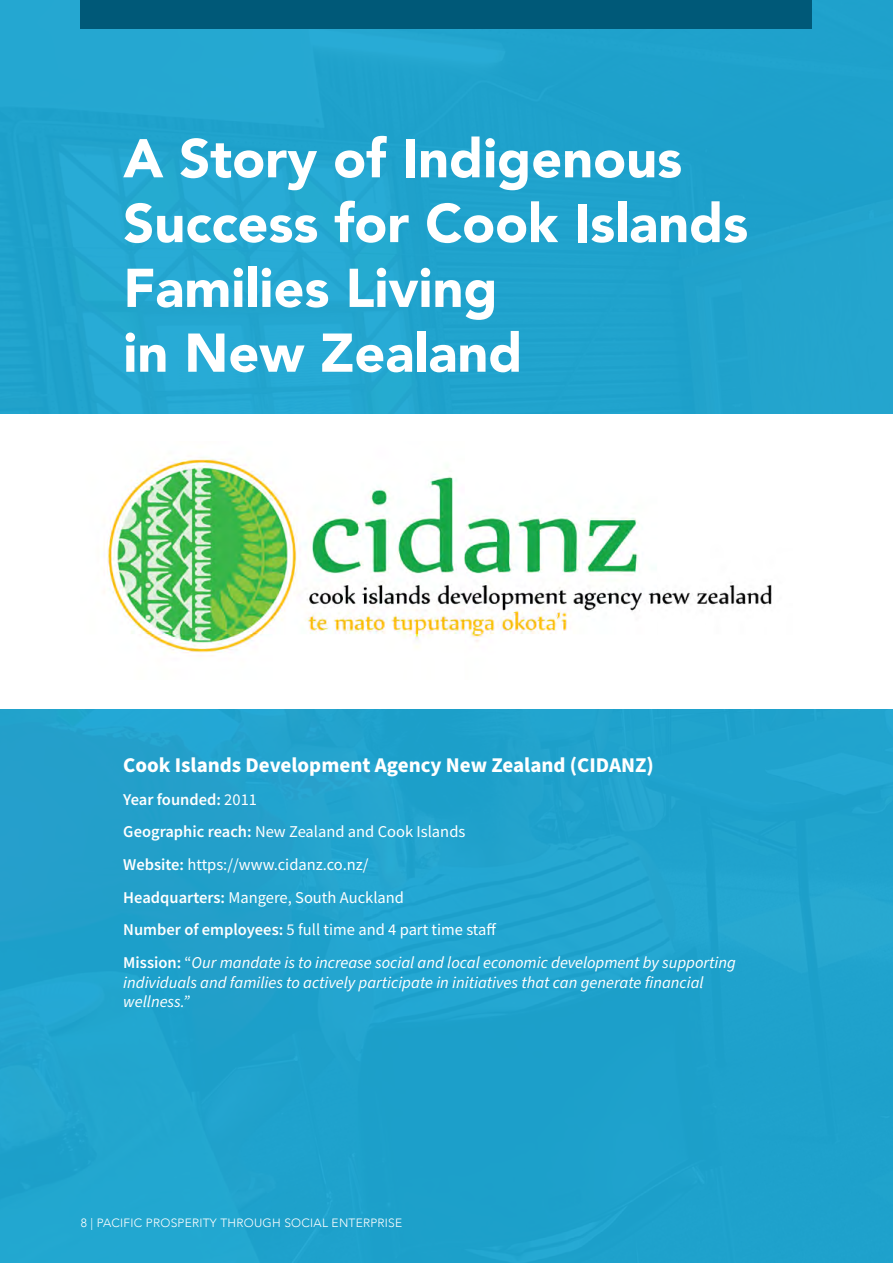
<style>
.page{position:relative;width:893px;height:1263px;background:#20a2cc}
.page>*{position:absolute;margin:0;border:0;box-sizing:border-box;transform-origin:0 0}
.Main_Heading_-_White{font:900 54px/64.8px "Avenir";color:#fff}
.Body_Text_-_White{font:700 21px "Source Sans Pro";color:#fff}
.Body_Text_-_White-2{font:italic 16.5px/19.8px "Source Sans Pro";color:#fff}
.Body_Text_-_White-3{font:16.5px "Source Sans Pro";color:#fff}
.Body_Text_-_White-4{font:600 16.5px "Source Sans Pro";color:#fff}
.t1{font:300 12px "Avenir";letter-spacing:.02em;color:#fff}
.s1{font-weight:400}
.s2{font-weight:600}
.s3{font-weight:600;font-style:normal}
.s4{font-style:normal}
</style>
<div class="page">
<div style="left:81px;top:0;width:731px;height:28px;background:#005978"></div>
<div style="left:0;top:414px;width:893px;height:294px;background:#fff"></div>
<img style="left:107px;top:457px;width:665px;height:196px">
<p class="Main_Heading_-_White" style="left:123px;top:125px;width:626px">A Story of Indigenous<br>Success for Cook Islands<br>Families Living<br>in New Zealand</p>
<p class="Body_Text_-_White" style="left:123px;top:751px;width:532px">Cook Islands Development Agency New Zealand (CIDANZ)</p>
<p class="Body_Text_-_White-4" style="left:123px;top:788px;width:135px">Year founded: <span class="s1">2011</span></p>
<p class="Body_Text_-_White-3" style="left:123px;top:821px;width:344px"><span class="s2">Geographic reach:</span> New Zealand and Cook Islands</p>
<p class="Body_Text_-_White-3" style="left:123px;top:854px;width:247px"><span class="s2">Website:</span> https://www.cidanz.co.nz/</p>
<p class="Body_Text_-_White-3" style="left:123px;top:887px;width:282px"><span class="s2">Headquarters:</span> Mangere, South Auckland</p>
<p class="Body_Text_-_White-3" style="left:123px;top:919px;width:375px"><span class="s2">Number of employees:</span> 5 full time and 4 part time staff</p>
<p class="Body_Text_-_White-2" style="left:123px;top:953px;width:614px"><span class="s3">Mission:</span> <span class="s4">“</span>Our mandate is to increase social and local economic development by supporting individuals and families to actively participate in initiatives that can generate financial wellness.”</p>
<p class="t1" style="left:81px;top:1216px;width:323px">8 | PACIFIC PROSPERITY THROUGH SOCIAL ENTERPRISE</p>
</div>
